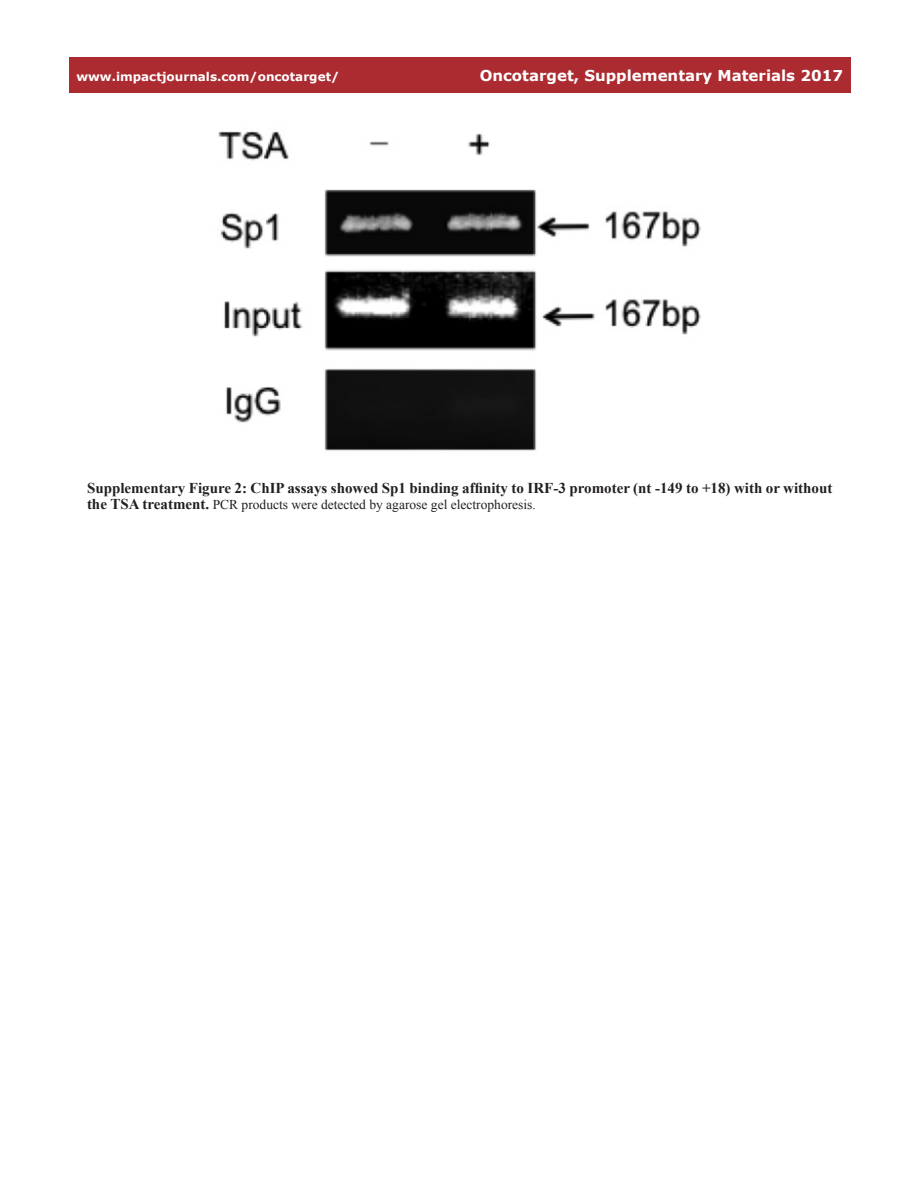
<style>
.page{position:relative;width:918px;height:1188px;background:#fff}
.page>*{position:absolute;margin:0;border:0;box-sizing:border-box;transform-origin:0 0}
.figuretext{font:700 15px "Times New Roman";color:#231f20}
.t1{font:700 15px "Verdana";color:#fff}
.figuretext-2{font:13.5px "Times New Roman";color:#231f20}
.t2{font:700 12px "Verdana";color:#fff}
.s1{font-weight:700;font-size:15px}
</style>
<div class="page">
<div style="left:69px;top:57px;width:781px;height:36px;background:#ac2b31"></div>
<img style="left:218px;top:131px;width:483px;height:320px">
<p class="t2" style="left:76px;top:68px;width:264px">www.impactjournals.com/oncotarget/</p>
<p class="t1" style="left:480px;top:65px;width:365px">Oncotarget, Supplementary Materials 2017</p>
<p class="figuretext" style="left:87px;top:477px;width:747px">Supplementary Figure 2: ChIP assays showed Sp1 binding affinity to IRF-3 promoter (nt -149 to +18) with or without</p>
<p class="figuretext-2" style="left:87px;top:495px;width:450px"><span class="s1">the TSA treatment.</span> PCR products were detected by agarose gel electrophoresis.</p>
</div>
